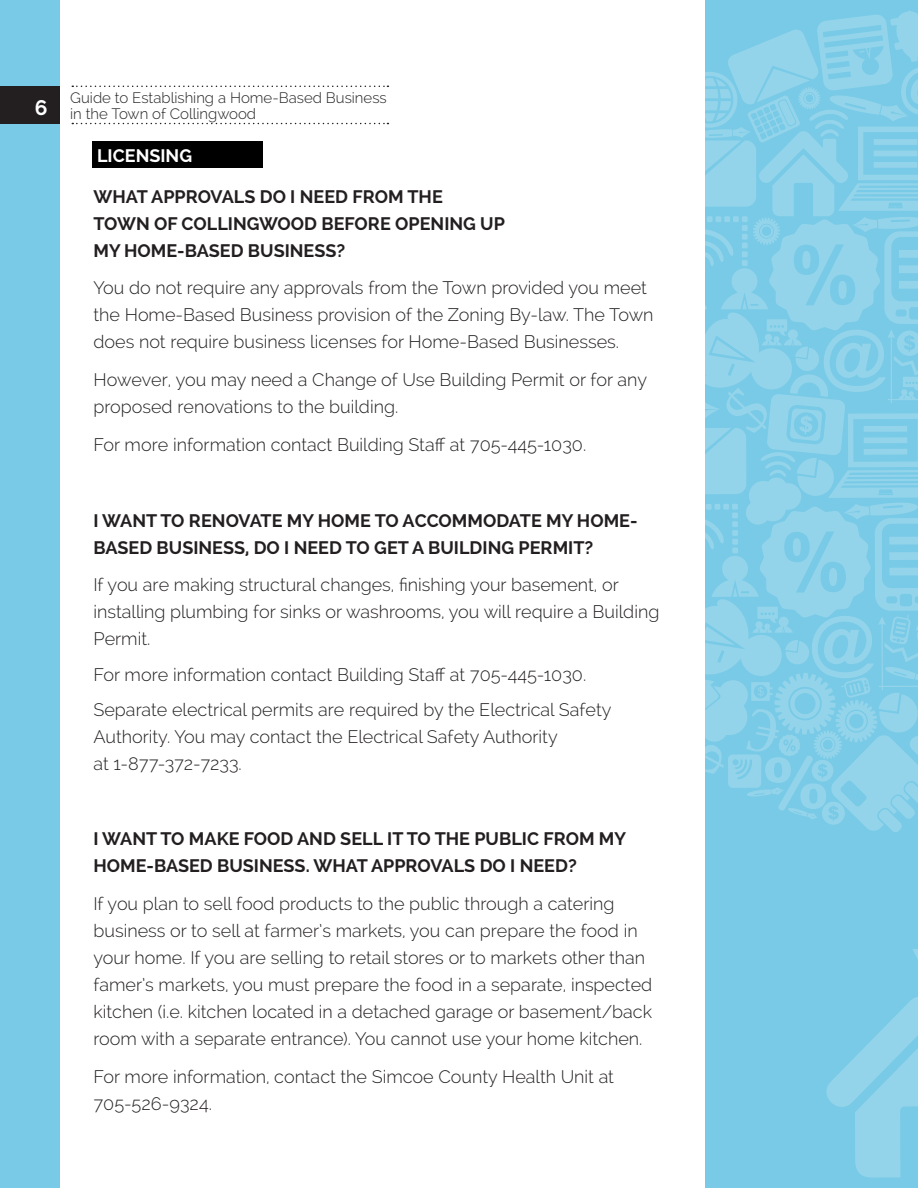
<style>
.page{position:relative;width:918px;height:1188px;background:#fff}
.page>*{position:absolute;margin:0;border:0;box-sizing:border-box;transform-origin:0 0}
.t1{font:700 21px "Raleway";color:#fff}
.t2{font:300 18px/27px "Raleway";color:#231f20}
.t3{font:700 18px "Raleway";color:#231f20}
.t4{font:700 18px "Raleway";color:#fff}
.t5{font:300 15px/16.5px "Raleway";color:#231f20}
</style>
<div class="page">
<div style="left:0;top:0;width:59px;height:1188px;background:#79cae6"></div>
<div style="left:705px;top:0;width:213px;height:1188px;background:#79cae6"></div>
<div style="left:0;top:86px;width:59px;height:38px;background:#231f20"></div>
<svg style="left:705px;top:11px;width:213px;height:821px"></svg>
<svg style="left:913px;top:949px;width:5px;height:10px"></svg>
<svg style="left:826px;top:997px;width:92px;height:181px"></svg>
<svg style="left:72px;top:86px;width:316px;height:1px"></svg>
<svg style="left:72px;top:123px;width:316px;height:1px"></svg>
<div style="left:92px;top:141px;width:170px;height:27px;background:#000"></div>
<p class="t1" style="left:35px;top:95px;width:14px">6</p>
<p class="t5" style="left:70px;top:89px;width:318px">Guide to Establishing a Home-Based Business in the Town of Collingwood</p>
<p class="t4" style="left:97px;top:146px;width:95px">LICENSING</p>
<p class="t3" style="left:93px;top:186px;width:83px">WHAT APPRO</p>
<p class="t3" style="left:211px;top:186px;width:102px">VALS DO I NEE</p>
<p class="t3" style="left:335px;top:186px;width:107px">D FROM THE</p>
<p class="t3" style="left:93px;top:213px;width:27px">TOWN</p>
<p class="t3" style="left:154px;top:213px;width:51px">OF COLLIN</p>
<p class="t3" style="left:247px;top:213px;width:29px">GWOO</p>
<p class="t3" style="left:304px;top:213px;width:64px">D BE FORE</p>
<p class="t3" style="left:395px;top:213px;width:13px">OPENIN</p>
<p class="t3" style="left:463px;top:213px;width:30px">G UP</p>
<p class="t3" style="left:93px;top:240px;width:179px">MY HOME-BASED BUSINESS</p>
<p class="t3" style="left:336px;top:240px;width:10px">?</p>
<p class="t2" style="left:93px;top:275px;width:562px">You do not require any approvals from the Town provided you meet the Home-Based Business provision of the Zoning By-law. The Town does not require business licenses for Home-Based Businesses.</p>
<p class="t2" style="left:93px;top:366px;width:555px">However, you may need a Change of Use Building Permit or for any proposed renovations to the building.</p>
<p class="t2" style="left:93px;top:431px;width:494px">For more information contact Building Staff at 705-445-1030.</p>
<p class="t3" style="left:93px;top:510px;width:109px">I WANT TO RENO</p>
<p class="t3" style="left:239px;top:510px;width:190px">VATE MY HOME TO ACCO</p>
<p class="t3" style="left:452px;top:510px;width:187px">MMODATE MY HOME-</p>
<p class="t3" style="left:93px;top:537px;width:88px">BASE D BUSINESS</p>
<p class="t3" style="left:245px;top:537px;width:61px">, DO I NEE</p>
<p class="t3" style="left:329px;top:537px;width:266px">D TO GET A BUILDING PERMIT?</p>
<p class="t2" style="left:93px;top:572px;width:567px">If you are making structural changes, finishing your basement, or installing plumbing for sinks or washrooms, you will require a Building<br>Permit.</p>
<p class="t2" style="left:93px;top:657px;width:520px;line-height:35.1px">For more information contact Building Staff at 705-445-1030.<br>Separate electrical permits are required by the Electrical Safety</p>
<p class="t2" style="left:93px;top:723px;width:466px">Authority. You may contact the Electrical Safety Authority at 1-877-372-7233.</p>
<p class="t3" style="left:93px;top:829px;width:259px">I WANT TO MAKE FOO D AN D SELL</p>
<p class="t3" style="left:387px;top:829px;width:99px">IT TO THEPUBLIC</p>
<p class="t3" style="left:543px;top:829px;width:84px">FROM MY</p>
<p class="t3" style="left:93px;top:856px;width:148px">HOME-BASED BUSINESS</p>
<p class="t3" style="left:306px;top:856px;width:91px">. WHAT APPRO</p>
<p class="t3" style="left:430px;top:856px;width:102px">VALS DO I NEE</p>
<p class="t3" style="left:555px;top:856px;width:23px">D?</p>
<p class="t2" style="left:93px;top:890px;width:560px">If you plan to sell food products to the public through a catering business or to sell at farmer’s markets, you can prepare the food in your home. If you are selling to retail stores or to markets other than famer’s markets, you must prepare the food in a separate, inspected kitchen (i.e. kitchen located in a detached garage or basement/back room with a separate entrance). You cannot use your home kitchen.</p>
<p class="t2" style="left:93px;top:1063px;width:522px">For more information, contact the Simcoe County Health Unit at<br>705-526-9324.</p>
</div>
